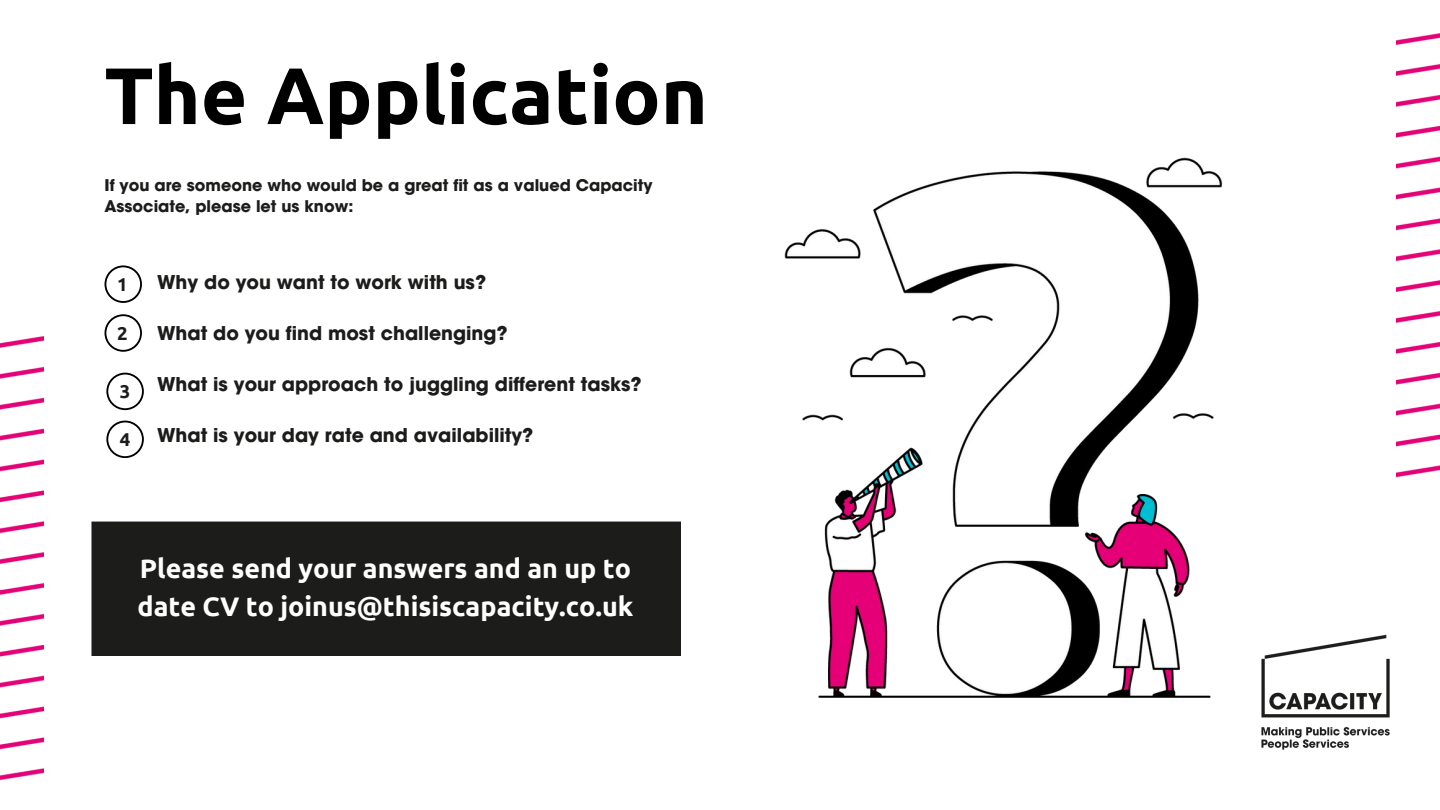
<style>
.page{position:relative;width:1440px;height:810px;background:#fff}
.page>*{position:absolute;margin:0;border:0;box-sizing:border-box;transform-origin:0 0}
.t1{font:700 80px "Ubuntu";color:#000}
.t2{font:700 26.8px/37.2px "Ubuntu";color:#fff}
.t3{font:700 18.9px "ITC Avant Garde Std";color:#1c1c1b}
.t4{font:700 18.6px "Ubuntu";color:#1c1c1b}
.t5{font:700 16px/21.8px "ITC Avant Garde Std";color:#1c1c1b}
</style>
<div class="page">
<img style="left:1261px;top:634px;width:129px;height:116px">
<div style="left:91px;top:522px;width:590px;height:134px;background:#1c1c1b"></div>
<img style="left:0;top:336px;width:44px;height:445px">
<img style="left:1397px;top:33px;width:43px;height:445px">
<img style="left:784px;top:157px;width:439px;height:541px">
<svg style="left:105px;top:265px;width:37px;height:38px"></svg>
<svg style="left:105px;top:314px;width:37px;height:38px"></svg>
<svg style="left:106px;top:373px;width:38px;height:37px"></svg>
<svg style="left:106px;top:421px;width:38px;height:37px"></svg>
<h1 class="t1" style="left:105px;top:49px;width:605px">The Application</h1>
<p class="t5" style="left:105px;top:176px;width:550px">If you are someone who would be a great fit as a valued Capacity<br>Associate, please let us know:</p>
<p class="t4" style="left:117px;top:274px;width:12px">1</p>
<p class="t4" style="left:117px;top:322px;width:12px">2</p>
<p class="t4" style="left:120px;top:381px;width:12px">3</p>
<p class="t4" style="left:120px;top:429px;width:12px">4</p>
<p class="t3" style="left:157px;top:275px;width:331px">Why do you want to work with us?</p>
<p class="t3" style="left:157px;top:326px;width:352px">What do you find most challenging?</p>
<p class="t3" style="left:157px;top:377px;width:486px">What is your approach to juggling different tasks?</p>
<p class="t3" style="left:157px;top:428px;width:378px">What is your day rate and availability?</p>
<p class="t2" style="left:138px;top:550px;width:497px">Please send your answers and an up to date CV to joinus@thisiscapacity.co.uk</p>
</div>
